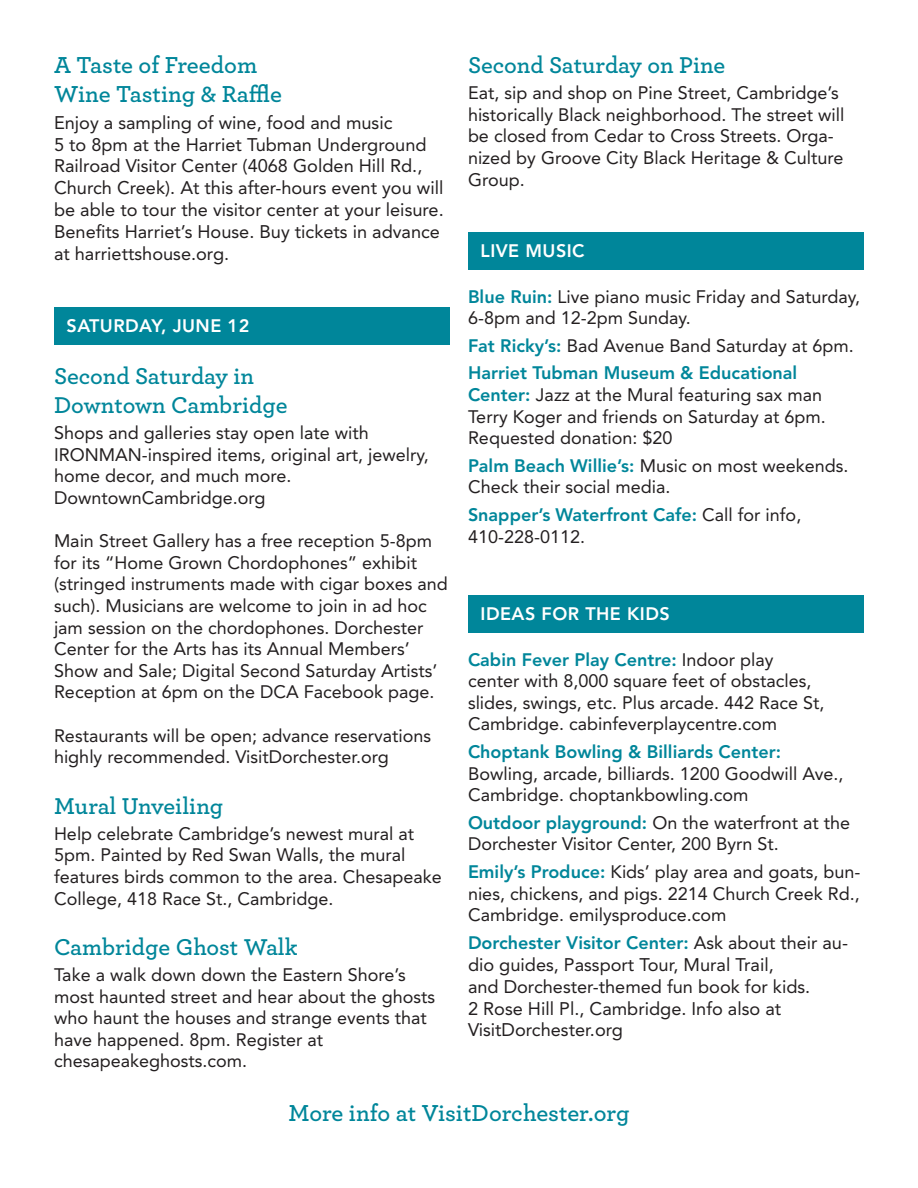
<style>
.page{position:relative;width:918px;height:1188px;background:#fff}
.page>*{position:absolute;margin:0;border:0;box-sizing:border-box;transform-origin:0 0}
.B_Head{font:600 24.3px/29.1px "Archer";color:#00869a}
.B_Head-2{font:600 24px/28.8px "Archer";color:#00869a}
.t1{font:18.15px/21.8px "Avenir LT";color:#231f20}
.t2{font:18px/21.6px "Avenir LT";color:#231f20}
.t3{font:800 18px "Avenir LT";color:#00869a}
.t4{font:800 18px "Avenir LT";letter-spacing:.025em;color:#fff}
.s1{font-weight:800;color:#00869a}
.s2{font-weight:400;color:#231f20}
.s3{font-weight:400;font-size:18.15px;color:#231f20}
</style>
<div class="page">
<div style="left:54px;top:307px;width:396px;height:38px;background:#00869a"></div>
<div style="left:468px;top:232px;width:396px;height:38px;background:#00869a"></div>
<div style="left:468px;top:596px;width:396px;height:37px;background:#00869a"></div>
<p class="B_Head" style="left:54px;top:49px;width:229px">A Taste of Freedom<br>Wine Tasting &amp; Raffle</p>
<p class="t1" style="left:54px;top:112px;width:391px">Enjoy a sampling of wine, food and music<br>5 to 8pm at the Harriet Tubman Underground Railroad Visitor Center (4068 Golden Hill Rd., Church Creek). At this after-hours event you will be able to tour the visitor center at your leisure.<br>Benefits Harriet’s House. Buy tickets in advance at harriettshouse.org.</p>
<p class="t4" style="left:67px;top:315px;width:184px">SATURDAY, JUNE 12</p>
<p class="B_Head-2" style="left:54px;top:361px;width:235px">Second Saturday in<br>Downtown Cambridge</p>
<p class="t2" style="left:54px;top:422px;width:376px">Shops and galleries stay open late with IRONMAN-inspired items, original art, jewelry, home decor, and much more.<br>DowntownCambridge.org</p>
<p class="t2" style="left:54px;top:530px;width:395px">Main Street Gallery has a free reception 5-8pm for its “Home Grown Chordophones” exhibit (stringed instruments made with cigar boxes and such). Musicians are welcome to join in ad hoc jam session on the chordophones. Dorchester Center for the Arts has its Annual Members’ Show and Sale; Digital Second Saturday Artists’ Reception at 6pm on the DCA Facebook page.</p>
<p class="t2" style="left:54px;top:725px;width:379px">Restaurants will be open; advance reservations highly recommended. VisitDorchester.org</p>
<p class="B_Head-2" style="left:54px;top:790px;width:171px">Mural Unveiling</p>
<p class="t2" style="left:54px;top:823px;width:389px">Help celebrate Cambridge’s newest mural at 5pm. Painted by Red Swan Walls, the mural features birds common to the area. Chesapeake College, 418 Race St., Cambridge.</p>
<p class="B_Head-2" style="left:54px;top:931px;width:245px">Cambridge Ghost Walk</p>
<p class="t2" style="left:54px;top:964px;width:383px">Take a walk down down the Eastern Shore’s most haunted street and hear about the ghosts who haunt the houses and strange events that have happened. 8pm. Register at chesapeakeghosts.com.</p>
<p class="B_Head-2" style="left:468px;top:49px;width:259px">Second Saturday on Pine</p>
<p class="t2" style="left:468px;top:82px;width:378px">Eat, sip and shop on Pine Street, Cambridge’s historically Black neighborhood. The street will be closed from Cedar to Cross Streets. Orga&shy;nized by Groove City Black Heritage &amp; Culture Group.</p>
<p class="t4" style="left:481px;top:240px;width:106px">LIVE MUSIC</p>
<p class="t2" style="left:468px;top:286px;width:394px"><span class="s1">Blue Ruin:</span> Live piano music Friday and Saturday,<br>6-8pm and 12-2pm Sunday.</p>
<p class="t2" style="left:468px;top:335px;width:387px"><span class="s1">Fat Ricky’s:</span> Bad Avenue Band Saturday at 6pm.</p>
<p class="t2" style="left:468px;top:363px;width:359px"><span class="s1">Harriet Tubman Museum &amp; Educational Center:</span> Jazz at the Mural featuring sax man Terry Koger and friends on Saturday at 6pm.<br>Requested donation: $20</p>
<p class="t2" style="left:468px;top:455px;width:382px"><span class="s1">Palm Beach Willie’s:</span> Music on most weekends.<br>Check their social media.</p>
<p class="t2" style="left:468px;top:504px;width:335px"><span class="s1">Snapper’s Waterfront Cafe:</span> Call for info,<br>410-228-0112.</p>
<p class="t4" style="left:481px;top:603px;width:191px">IDEAS FOR THE KIDS</p>
<p class="t2" style="left:468px;top:649px;width:358px"><span class="s1">Cabin Fever Play Centre:</span> Indoor play center with 8,000 square feet of obstacles, slides, swings, etc. Plus arcade. 442 Race St, Cambridge. cabinfeverplaycentre.com</p>
<p class="t2" style="left:468px;top:741px;width:377px"><span class="s1">Choptank Bowling &amp; Billiards Center:<br></span>Bowling, arcade, billiards. 1200 Goodwill Ave.,<br>Cambridge. choptankbowling.com</p>
<p class="t2" style="left:468px;top:812px;width:384px"><span class="s1">Outdoor playground:</span> On the waterfront at the<br>Dorchester Visitor Center, 200 Byrn St.</p>
<p class="t2" style="left:468px;top:861px;width:394px;text-align:justify"><span class="s1">Emily’s Produce:</span> Kids’ play area and goats, bun&shy;nies, chickens, and pigs. 2214 Church Creek Rd., Cambridge. emilysproduce.com</p>
<p class="t3" style="left:468px;top:932px;width:382px">Dorchester Visitor Center: <span class="s2">Ask about their</span> <span class="s3">au-</span></p>
<p class="t1" style="left:468px;top:954px;width:344px">dio guides, Passport Tour, Mural Trail,<br>and Dorchester-themed fun book for kids.<br>2 Rose Hill Pl., Cambridge. Info also at VisitDorchester.org</p>
<p class="B_Head" style="left:289px;top:1097px;width:342px">More info at VisitDorchester.org</p>
</div>
